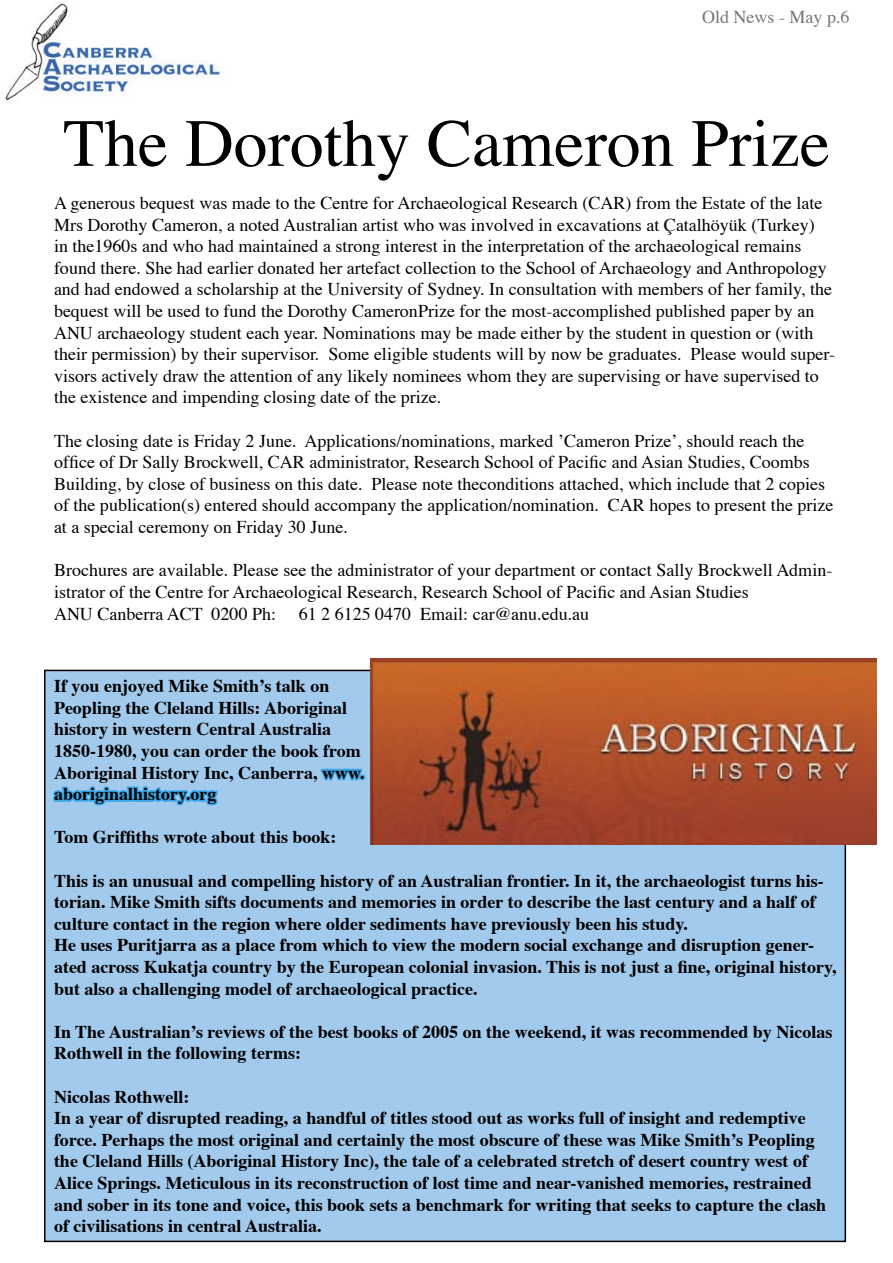
<style>
.page{position:relative;width:893px;height:1263px;background:#fff}
.page>*{position:absolute;margin:0;border:0;box-sizing:border-box;transform-origin:0 0}
.t1{font:67.5px "Times";color:#000}
.t2{font:18px/21.6px "Times";color:#000}
.t3{font:700 18px/21.6px "Times";color:#000}
.t4{font:18px "Times";color:#747474}
</style>
<div class="page">
<img style="left:5px;top:3px;width:216px;height:98px">
<div style="left:44px;top:670px;width:802px;height:572px;background:#a2caed"></div>
<svg style="left:319px;top:754px;width:49px;height:37px;background:#8ac1eb"></svg>
<svg style="left:51px;top:784px;width:168px;height:24px;background:#6eb7e9"></svg>
<img style="left:371px;top:658px;width:505px;height:186px">
<p class="t4" style="left:702px;top:5px;width:149px">Old News - May p.6</p>
<h1 class="t1" style="left:63px;top:100px;width:768px">The Dorothy Cameron Prize</h1>
<p class="t2" style="left:54px;top:193px;width:783px">A generous bequest was made to the Centre for Archaeological Research (CAR) from the Estate of the late Mrs Dorothy Cameron, a noted Australian artist who was involved in excavations at Çatalhöyük (Turkey)<br>in the1960s and who had maintained a strong interest in the interpretation of the archaeological remains found there. She had earlier donated her artefact collection to the School of Archaeology and Anthropology and had endowed a scholarship at the University of Sydney. In consultation with members of her family, the bequest will be used to fund the Dorothy CameronPrize for the most-accomplished published paper by an ANU archaeology student each year. Nominations may be made either by the student in question or (with their permission) by their supervisor. Some eligible students will by now be graduates. Please would super&shy;visors actively draw the attention of any likely nominees whom they are supervising or have supervised to the existence and impending closing date of the prize.</p>
<p class="t2" style="left:54px;top:431px;width:781px">The closing date is Friday 2 June. Applications/nominations, marked ʼCameron Prizeʼ, should reach the office of Dr Sally Brockwell, CAR administrator, Research School of Pacific and Asian Studies, Coombs Building, by close of business on this date. Please note theconditions attached, which include that 2 copies of the publication(s) entered should accompany the application/nomination. CAR hopes to present the prize at a special ceremony on Friday 30 June.</p>
<p class="t2" style="left:54px;top:560px;width:780px">Brochures are available. Please see the administrator of your department or contact Sally Brockwell Admin&shy;istrator of the Centre for Archaeological Research, Research School of Pacific and Asian Studies<br>ANU Canberra ACT 0200 Ph:</p>
<p class="t2" style="left:299px;top:604px;width:292px">61 2 6125 0470 Email: car@anu.edu.au</p>
<p class="t3" style="left:54px;top:676px;width:312px">If you enjoyed Mike Smithʼs talk on Peopling the Cleland Hills: Aboriginal history in western Central Australia 1850-1980, you can order the book from Aboriginal History Inc, Canberra, www. aboriginalhistory.org</p>
<p class="t3" style="left:54px;top:827px;width:284px">Tom Griffiths wrote about this book:</p>
<p class="t3" style="left:54px;top:870px;width:784px">This is an unusual and compelling history of an Australian frontier. In it, the archaeologist turns his&shy;torian. Mike Smith sifts documents and memories in order to describe the last century and a half of culture contact in the region where older sediments have previously been his study.<br>He uses Puritjarra as a place from which to view the modern social exchange and disruption gener&shy;ated across Kukatja country by the European colonial invasion. This is not just a fine, original history, but also a challenging model of archaeological practice.</p>
<p class="t3" style="left:54px;top:1022px;width:780px">In The Australianʼs reviews of the best books of 2005 on the weekend, it was recommended by Nicolas<br>Rothwell in the following terms:</p>
<p class="t3" style="left:54px;top:1086px;width:774px">Nicolas Rothwell:<br>In a year of disrupted reading, a handful of titles stood out as works full of insight and redemptive force. Perhaps the most original and certainly the most obscure of these was Mike Smithʼs Peopling the Cleland Hills (Aboriginal History Inc), the tale of a celebrated stretch of desert country west of Alice Springs. Meticulous in its reconstruction of lost time and near-vanished memories, restrained and sober in its tone and voice, this book sets a benchmark for writing that seeks to capture the clash of civilisations in central Australia.</p>
</div>
